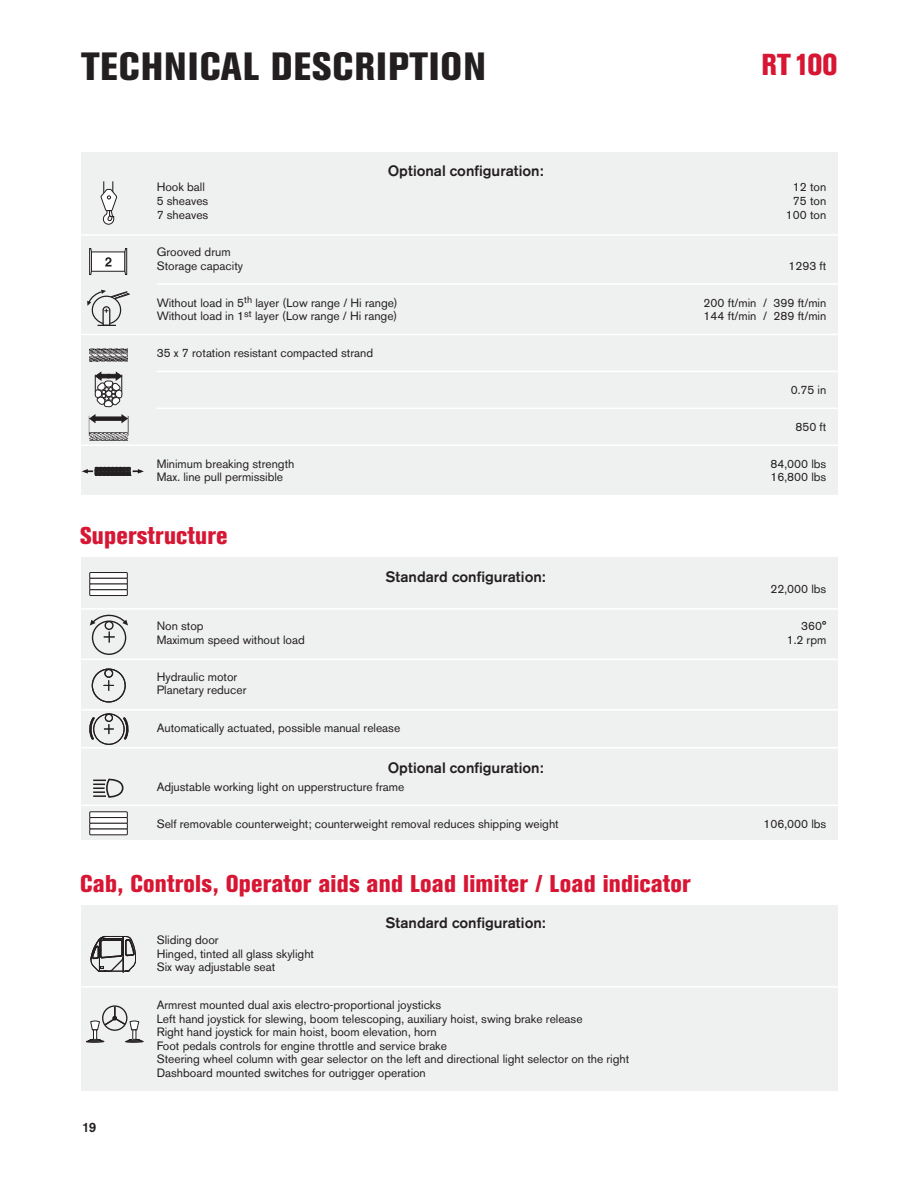
<style>
.page{position:relative;width:918px;height:1190px;background:#fff}
.page>*{position:absolute;margin:0;border:0;box-sizing:border-box;transform-origin:0 0}
.t1{font:800 39px "Akzidenz Grot Con BQ";letter-spacing:.025em;color:#231f20}
.t2{font:800 30px "Akzidenz Grot Con BQ";color:#d71634}
.t3{font:800 24px "Akzidenz Grot Con BQ";letter-spacing:.01em;color:#d71634}
.t4{font:500 15px "Akzidenz Grotesk BQ";color:#231f20}
.t5{font:500 13.5px "Akzidenz Grotesk BQ";color:#231f20}
.t6{font:12px/13.5px "Akzidenz Grotesk BQ";color:#231f20}
</style>
<div class="page">
<div style="left:81px;top:152px;width:757px;height:343px;background:#eff0f0"></div>
<div style="left:81px;top:557px;width:757px;height:283px;background:#eff0f0"></div>
<div style="left:81px;top:905px;width:757px;height:185px;background:#eff0f0"></div>
<hr style="left:80px;top:234px;width:758px;height:2px;background:#fff">
<hr style="left:157px;top:283px;width:681px;height:2px;background:#fff">
<hr style="left:80px;top:334px;width:758px;height:1px;background:#fff">
<hr style="left:157px;top:370px;width:681px;height:2px;background:#fff">
<hr style="left:157px;top:407px;width:681px;height:2px;background:#fff">
<hr style="left:80px;top:444px;width:758px;height:2px;background:#fff">
<hr style="left:80px;top:608px;width:758px;height:1px;background:#fff">
<hr style="left:80px;top:658px;width:758px;height:2px;background:#fff">
<hr style="left:80px;top:709px;width:758px;height:1px;background:#fff">
<hr style="left:80px;top:747px;width:758px;height:1px;background:#fff">
<hr style="left:80px;top:804px;width:758px;height:2px;background:#fff">
<hr style="left:80px;top:986px;width:758px;height:1px;background:#fff">
<svg style="left:89px;top:572px;width:39px;height:6px"></svg>
<svg style="left:89px;top:578px;width:39px;height:6px"></svg>
<div style="left:89px;top:583px;width:39px;height:7px;background:#fff;border:1px solid #231f20"></div>
<div style="left:89px;top:589px;width:39px;height:7px;background:#fff;border:1px solid #231f20"></div>
<div style="left:89px;top:811px;width:39px;height:7px;background:#fff;border:1px solid #231f20"></div>
<svg style="left:89px;top:817px;width:39px;height:6px"></svg>
<svg style="left:89px;top:823px;width:39px;height:6px"></svg>
<div style="left:89px;top:828px;width:39px;height:7px;background:#fff;border:1px solid #231f20"></div>
<div style="left:92px;top:620px;width:34px;height:35px;border:1px solid #231f20;border-radius:50%"></div>
<div style="left:105px;top:621px;width:9px;height:9px;border:1px solid #231f20;border-radius:50%"></div>
<svg style="left:90px;top:614px;width:38px;height:11px"></svg>
<svg style="left:104px;top:632px;width:10px;height:10px"></svg>
<div style="left:104px;top:669px;width:9px;height:8px;border:1px solid #231f20;border-radius:50%"></div>
<div style="left:92px;top:668px;width:34px;height:34px;border:1px solid #231f20;border-radius:50%"></div>
<svg style="left:104px;top:680px;width:10px;height:10px"></svg>
<svg style="left:121px;top:717px;width:7px;height:23px"></svg>
<svg style="left:89px;top:717px;width:8px;height:23px"></svg>
<div style="left:105px;top:713px;width:8px;height:9px;border:1px solid #231f20;border-radius:50%"></div>
<div style="left:93px;top:713px;width:32px;height:32px;border:1px solid #231f20;border-radius:50%"></div>
<svg style="left:104px;top:724px;width:9px;height:9px"></svg>
<svg style="left:90px;top:935px;width:46px;height:37px"></svg>
<div style="left:102px;top:1005px;width:25px;height:25px;border:1px solid #231f20;border-radius:50%"></div>
<svg style="left:86px;top:1006px;width:57px;height:36px"></svg>
<svg style="left:100px;top:182px;width:17px;height:43px"></svg>
<svg style="left:93px;top:778px;width:31px;height:20px"></svg>
<div style="left:91px;top:252px;width:34px;height:19px;background:#fff"></div>
<svg style="left:89px;top:248px;width:3px;height:27px"></svg>
<svg style="left:125px;top:248px;width:2px;height:27px"></svg>
<svg style="left:105px;top:257px;width:7px;height:9px"></svg>
<svg style="left:87px;top:290px;width:43px;height:36px"></svg>
<svg style="left:82px;top:467px;width:62px;height:9px"></svg>
<svg style="left:95px;top:372px;width:28px;height:35px"></svg>
<img style="left:89px;top:348px;width:39px;height:14px">
<img style="left:88px;top:414px;width:41px;height:27px">
<h1 class="t1" style="left:81px;top:52px;width:407px">TECHNICAL DESCRIPTION</h1>
<h2 class="t2" style="left:761px;top:53px;width:78px">RT100</h2>
<p class="t4" style="left:388px;top:165px;width:157px">Optional configuration:</p>
<p class="t6" style="left:157px;top:181px;width:50px">Hook ball</p>
<p class="t6" style="left:793px;top:181px;width:35px">12 ton</p>
<p class="t6" style="left:157px;top:195px;width:53px">5 sheaves</p>
<p class="t6" style="left:793px;top:195px;width:35px">75 ton</p>
<p class="t6" style="left:157px;top:210px;width:53px">7 sheaves</p>
<p class="t6" style="left:786px;top:210px;width:42px">100 ton</p>
<p class="t6" style="left:157px;top:246px;width:88px">Grooved drum<br>Storage capacity</p>
<p class="t6" style="left:788px;top:260px;width:39px">1293 ft</p>
<p class="t6" style="left:157px;top:297px;width:243px">Without load in 5<sup>th</sup> layer (Low range / Hi range)</p>
<p class="t6" style="left:704px;top:297px;width:124px">200 ft/min / 399 ft/min</p>
<p class="t6" style="left:157px;top:310px;width:242px">Without load in 1<sup>st</sup> layer (Low range / Hi range)</p>
<p class="t6" style="left:704px;top:310px;width:124px">144 ft/min / 289 ft/min</p>
<p class="t6" style="left:157px;top:347px;width:218px">35 x 7 rotation resistant compacted strand</p>
<p class="t6" style="left:791px;top:384px;width:37px">0.75 in</p>
<p class="t6" style="left:795px;top:421px;width:32px">850 ft</p>
<p class="t6" style="left:157px;top:458px;width:139px">Minimum breaking strength</p>
<p class="t6" style="left:771px;top:458px;width:57px">84,000 lbs</p>
<p class="t6" style="left:157px;top:471px;width:128px">Max. line pull permissible</p>
<p class="t6" style="left:771px;top:471px;width:57px">16,800 lbs</p>
<h3 class="t3" style="left:80px;top:526px;width:149px">Superstructure</h3>
<p class="t4" style="left:386px;top:571px;width:162px">Standard configuration:</p>
<p class="t6" style="left:771px;top:583px;width:57px">22,000 lbs</p>
<p class="t6" style="left:157px;top:620px;width:48px">Non stop</p>
<p class="t6" style="left:801px;top:620px;width:27px">360°</p>
<p class="t6" style="left:157px;top:634px;width:150px">Maximum speed without load</p>
<p class="t6" style="left:787px;top:634px;width:41px">1.2 rpm</p>
<p class="t6" style="left:157px;top:671px;width:91px">Hydraulic motor<br>Planetary reducer</p>
<p class="t6" style="left:157px;top:722px;width:245px">Automatically actuated, possible manual release</p>
<p class="t4" style="left:388px;top:762px;width:157px">Optional configuration:</p>
<p class="t6" style="left:157px;top:781px;width:249px">Adjustable working light on upperstructure frame</p>
<p class="t6" style="left:157px;top:818px;width:404px">Self removable counterweight; counterweight removal reduces shipping weight</p>
<p class="t6" style="left:763px;top:818px;width:64px">106,000 lbs</p>
<h3 class="t3" style="left:80px;top:874px;width:612px">Cab, Controls, Operator aids and Load limiter / Load indicator</h3>
<p class="t4" style="left:386px;top:917px;width:162px">Standard configuration:</p>
<p class="t6" style="left:157px;top:934px;width:159px">Sliding door<br>Hinged, tinted all glass skylight<br>Six way adjustable seat</p>
<p class="t6" style="left:157px;top:999px;width:474px">Armrest mounted dual axis electro-proportional joysticks<br>Left hand joystick for slewing, boom telescoping, auxiliary hoist, swing brake release<br>Right hand joystick for main hoist, boom elevation, horn<br>Foot pedals controls for engine throttle and service brake<br>Steering wheel column with gear selector on the left and directional light selector on the right Dashboard mounted switches for outrigger operation</p>
<p class="t5" style="left:82px;top:1122px;width:16px">19</p>
</div>
